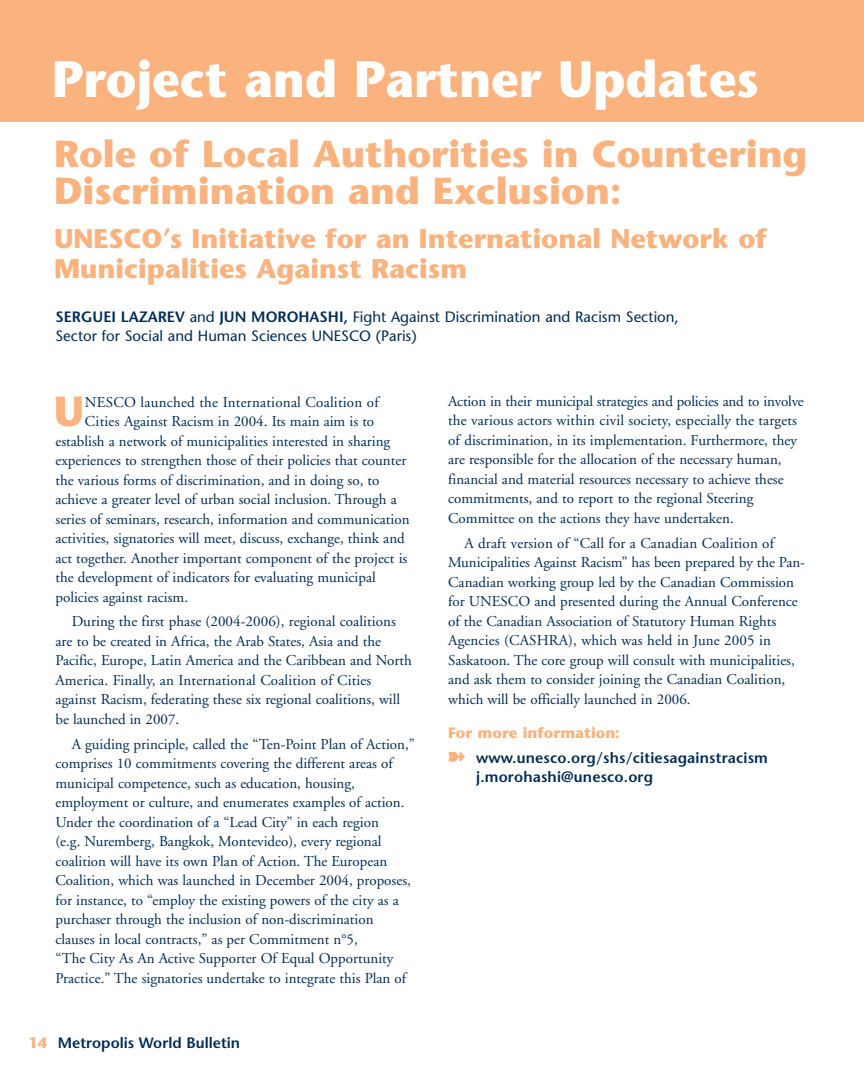
<style>
.page{position:relative;width:864px;height:1080px;background:#fff}
.page>*{position:absolute;margin:0;border:0;box-sizing:border-box;transform-origin:0 0}
.t1{font:700 51px "Stone Sans";color:#fff;scale:.95 1}
.t2{font:700 42px "Stone Sans";color:#fab37f}
.t3{font:700 37.5px/37.5px "Stone Sans";color:#fab37f}
.t4{font:700 27px/30px "Stone Sans";color:#fab37f}
.t5{font:15px/19.5px "Adobe Garamond";color:#002c55}
.t6{font:15px/19.5px "Stone Sans";color:#002c55}
.t7{font:600 15px/24.9px "Stone Sans";letter-spacing:.01em;color:#002c55}
.s1{font-weight:600}
.s2{font-weight:700;color:#fab37f}
.s3{color:#fab37f}
</style>
<div class="page">
<div style="left:0;top:0;width:864px;height:122px;background:#fab37f"></div>
<h1 class="t1" style="left:52px;top:59px;width:745px">Project and Partner Updates</h1>
<h3 class="t3" style="left:54px;top:139px;width:755px">Role of Local Authorities in Countering<br>Discrimination and Exclusion:</h3>
<h3 class="t4" style="left:54px;top:226px;width:715px">UNESCO’s Initiative for an International Network of<br>Municipalities Against Racism</h3>
<p class="t6" style="left:56px;top:308px;width:625px"><span class="s1">SERGUEI LAZAREV</span> and <span class="s1">JUN MOROHASHI,</span> Fight Against Discrimination and Racism Section,<br>Sector for Social and Human Sciences UNESCO (Paris)</p>
<h2 class="t2" style="left:54px;top:395px;width:32px">U</h2>
<p class="t5" style="left:85px;top:393px;width:295px">NESCO launched the International Coalition of</p>
<p class="t5" style="left:85px;top:413px;width:291px">Cities Against Racism in 2004. Its main aim is to</p>
<p class="t5" style="left:56px;top:432px;width:336px">establish a network of municipalities interested in sharing</p>
<p class="t5" style="left:56px;top:452px;width:352px">experiences to strengthen those of their policies that counter</p>
<p class="t5" style="left:56px;top:471px;width:325px">the various forms of discrimination, and in doing so, to</p>
<p class="t5" style="left:56px;top:491px;width:343px">achieve a greater level of urban social inclusion. Through a</p>
<p class="t5" style="left:56px;top:510px;width:356px">series of seminars, research, information and communication</p>
<p class="t5" style="left:56px;top:530px;width:351px">activities, signatories will meet, discuss, exchange, think and</p>
<p class="t5" style="left:56px;top:549px;width:353px">act together. Another important component of the project is</p>
<p class="t5" style="left:56px;top:569px;width:322px">the development of indicators for evaluating municipal</p>
<p class="t5" style="left:56px;top:588px;width:134px">policies against racism.</p>
<p class="t5" style="left:56px;top:613px;width:358px;text-indent:16px">During the first phase (2004-2006), regional coalitions are to be created in Africa, the Arab States, Asia and the Pacific, Europe, Latin America and the Caribbean and North America. Finally, an International Coalition of Cities against Racism, federating these six regional coalitions, will be launched in 2007.</p>
<p class="t5" style="left:56px;top:736px;width:361px;text-indent:16px">A guiding principle, called the “Ten-Point Plan of Action,” comprises 10 commitments covering the different areas of municipal competence, such as education, housing, employment or culture, and enumerates examples of action.<br>Under the coordination of a “Lead City” in each region<br>(e.g. Nuremberg, Bangkok, Montevideo), every regional coalition will have its own Plan of Action. The European Coalition, which was launched in December 2004, proposes, for instance, to “employ the existing powers of the city as a purchaser through the inclusion of non-discrimination clauses in local contracts,” as per Commitment n°5,<br>“The City As An Active Supporter Of Equal Opportunity Practice.” The signatories undertake to integrate this Plan of</p>
<p class="t7" style="left:28px;top:1032px;width:213px"><span class="s2">14</span> Metropolis World Bulletin</p>
<p class="t5" style="left:448px;top:393px;width:357px">Action in their municipal strategies and policies and to involve the various actors within civil society, especially the targets of discrimination, in its implementation. Furthermore, they are responsible for the allocation of the necessary human, financial and material resources necessary to achieve these commitments, and to report to the regional Steering Committee on the actions they have undertaken.</p>
<p class="t5" style="left:448px;top:535px;width:358px;text-indent:16px">A draft version of “Call for a Canadian Coalition of Municipalities Against Racism” has been prepared by the Pan-Canadian working group led by the Canadian Commission for UNESCO and presented during the Annual Conference of the Canadian Association of Statutory Human Rights Agencies (CASHRA), which was held in June 2005 in Saskatoon. The core group will consult with municipalities, and ask them to consider joining the Canadian Coalition, which will be officially launched in 2006.</p>
<p class="t7" style="left:448px;top:722px;width:321px"><span class="s2">For more information:<br></span><span class="s3">➽</span> www.unesco.org/shs/citiesagainstracism</p>
<p class="t7" style="left:476px;top:766px;width:179px">j.morohashi@unesco.org</p>
</div>
